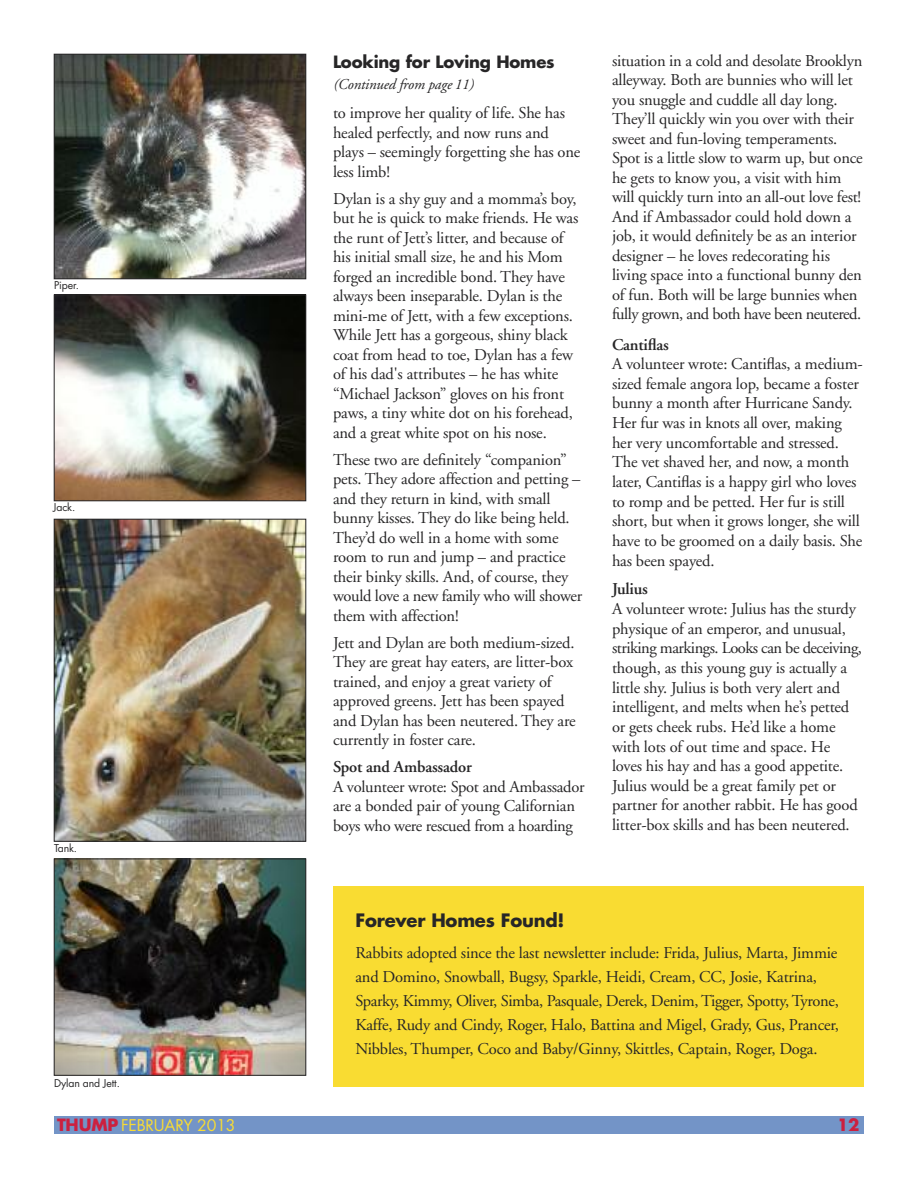
<style>
.page{position:relative;width:918px;height:1188px;background:#fff}
.page>*{position:absolute;margin:0;border:0;box-sizing:border-box;transform-origin:0 0}
.t1{font:700 18px "Futura";letter-spacing:-.01em;color:#272627}
.t2{font:16.5px/19.5px "Adobe Garamond";letter-spacing:-.01em;color:#272627}
.t3{font:600 16.5px "Adobe Garamond";letter-spacing:-.01em;color:#272627}
.t4{font:700 16.5px "Futura";letter-spacing:-.01em;color:#272627}
.t5{font:700 16.5px "Futura";color:#cc203f}
.t6{font:15.75px "Futura";letter-spacing:-.01em;color:#f9dc32}
.t7{font:italic 15px "Adobe Garamond";letter-spacing:-.01em;color:#272627}
.t8{font:10.5px "Futura";letter-spacing:-.01em;color:#272627}
.s1{font-weight:700;font-size:16.5px;color:#cc203f}
</style>
<div class="page">
<div style="left:54px;top:1116px;width:810px;height:18px;background:#7394c7"></div>
<img style="left:56px;top:861px;width:248px;height:213px">
<div style="left:54px;top:859px;width:252px;height:217px;border:1px solid #272627"></div>
<img style="left:56px;top:297px;width:248px;height:202px">
<div style="left:54px;top:295px;width:252px;height:206px;border:1px solid #272627"></div>
<img style="left:56px;top:56px;width:248px;height:221px">
<div style="left:54px;top:54px;width:252px;height:225px;border:1px solid #272627"></div>
<img style="left:56px;top:521px;width:248px;height:319px">
<div style="left:54px;top:519px;width:252px;height:323px;border:1px solid #272627"></div>
<div style="left:333px;top:886px;width:531px;height:202px;background:#f9dc32"></div>
<p class="t8" style="left:54px;top:281px;width:27px">Piper.</p>
<p class="t8" style="left:53px;top:503px;width:24px">Jack.</p>
<p class="t8" style="left:54px;top:843px;width:25px">Tank.</p>
<p class="t8" style="left:54px;top:1079px;width:67px">Dylan and Jett.</p>
<p class="t4" style="left:333px;top:54px;width:223px">Looking for Loving Homes</p>
<p class="t7" style="left:333px;top:78px;width:142px">(Continued from page 11)</p>
<p class="t2" style="left:333px;top:105px;width:249px">to improve her quality of life. She has healed perfectly, and now runs and plays – seemingly forgetting she has one less limb!</p>
<p class="t2" style="left:333px;top:190px;width:247px">Dylan is a shy guy and a momma’s boy, but he is quick to make friends. He was the runt of Jett’s litter, and because of his initial small size, he and his Mom forged an incredible bond. They have always been inseparable. Dylan is the mini-me of Jett, with a few exceptions.<br>While Jett has a gorgeous, shiny black coat from head to toe, Dylan has a few of his dad's attributes – he has white “Michael Jackson” gloves on his front paws, a tiny white dot on his forehead, and a great white spot on his nose.</p>
<p class="t2" style="left:333px;top:451px;width:251px">These two are definitely “companion” pets. They adore affection and petting – and they return in kind, with small bunny kisses. They do like being held.<br>They’d do well in a home with some room to run and jump – and practice their binky skills. And, of course, they would love a new family who will shower them with affection!</p>
<p class="t2" style="left:333px;top:634px;width:244px">Jett and Dylan are both medium-sized.<br>They are great hay eaters, are litter-box trained, and enjoy a great variety of approved greens. Jett has been spayed and Dylan has been neutered. They are currently in foster care.</p>
<p class="t3" style="left:333px;top:761px;width:140px">Spot and Ambassador</p>
<p class="t2" style="left:333px;top:778px;width:253px">A volunteer wrote: Spot and Ambassador are a bonded pair of young Californian boys who were rescued from a hoarding</p>
<p class="t2" style="left:612px;top:52px;width:252px">situation in a cold and desolate Brooklyn alleyway. Both are bunnies who will let you snuggle and cuddle all day long.<br>They’ll quickly win you over with their sweet and fun-loving temperaments.<br>Spot is a little slow to warm up, but once he gets to know you, a visit with him will quickly turn into an all-out love fest!<br>And if Ambassador could hold down a job, it would definitely be as an interior designer – he loves redecorating his living space into a functional bunny den of fun. Both will be large bunnies when fully grown, and both have been neutered.</p>
<p class="t3" style="left:612px;top:338px;width:59px">Cantiflas</p>
<p class="t2" style="left:612px;top:356px;width:252px">A volunteer wrote: Cantiflas, a medium&shy;sized female angora lop, became a foster bunny a month after Hurricane Sandy.<br>Her fur was in knots all over, making her very uncomfortable and stressed.<br>The vet shaved her, and now, a month later, Cantiflas is a happy girl who loves to romp and be petted. Her fur is still short, but when it grows longer, she will have to be groomed on a daily basis. She has been spayed.</p>
<p class="t3" style="left:612px;top:583px;width:37px">Julius</p>
<p class="t2" style="left:612px;top:600px;width:251px">A volunteer wrote: Julius has the sturdy physique of an emperor, and unusual, striking markings. Looks can be deceiving, though, as this young guy is actually a little shy. Julius is both very alert and intelligent, and melts when he’s petted or gets cheek rubs. He’d like a home with lots of out time and space. He loves his hay and has a good appetite.<br>Julius would be a great family pet or partner for another rabbit. He has good litter-box skills and has been neutered.</p>
<p class="t1" style="left:356px;top:912px;width:211px">Forever Homes Found!</p>
<p class="t2" style="left:355px;top:943px;width:485px;line-height:24px">Rabbits adopted since the last newsletter include: Frida, Julius, Marta, Jimmie and Domino, Snowball, Bugsy, Sparkle, Heidi, Cream, CC, Josie, Katrina, Sparky, Kimmy, Oliver, Simba, Pasquale, Derek, Denim, Tigger, Spotty, Tyrone, Kaffe, Rudy and Cindy, Roger, Halo, Battina and Migel, Grady, Gus, Prancer, Nibbles, Thumper, Coco and Baby/Ginny, Skittles, Captain, Roger, Doga.</p>
<p class="t6" style="left:57px;top:1118px;width:180px"><span class="s1">THUMP</span> FEBRUARY 2013</p>
<p class="t5" style="left:837px;top:1117px;width:24px">12</p>
</div>
